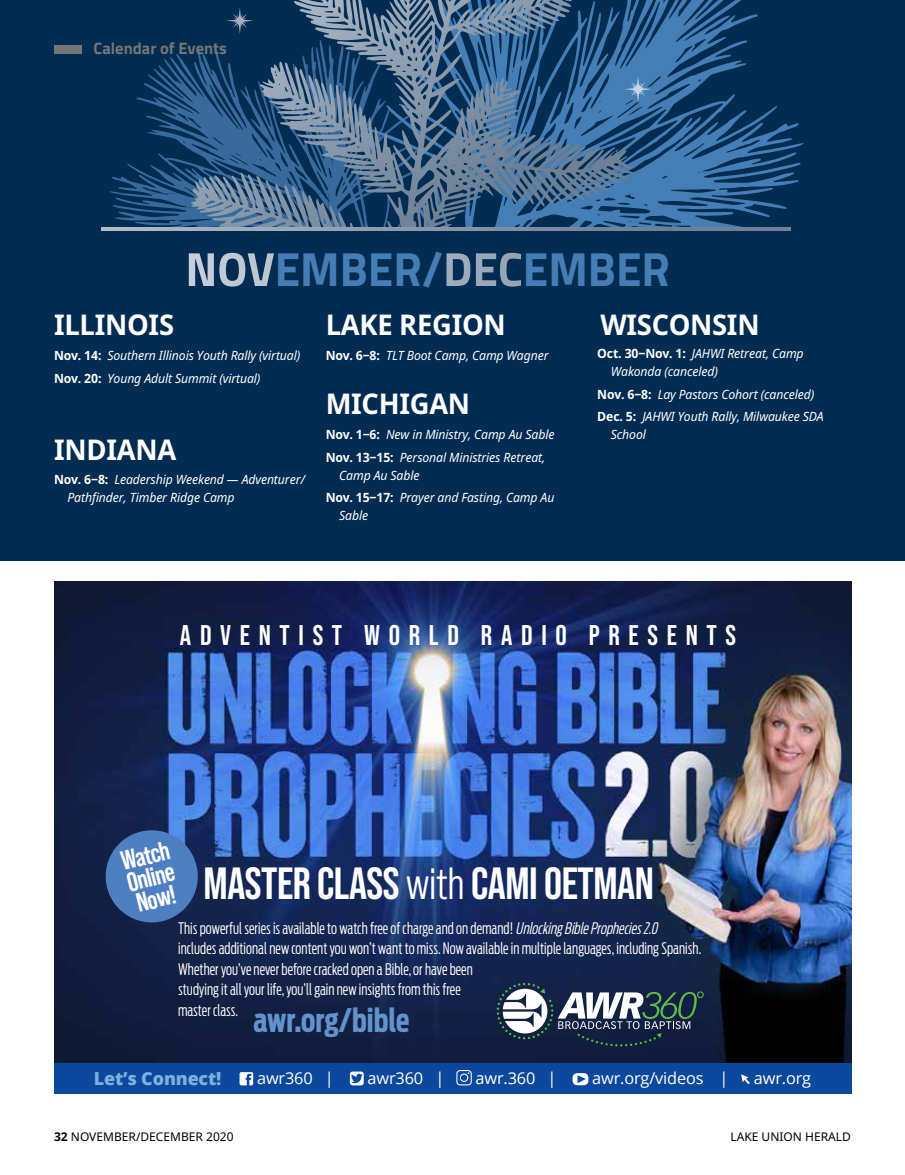
<style>
.page{position:relative;width:905px;height:1175px;background:#fff}
.page>*{position:absolute;margin:0;border:0;box-sizing:border-box;transform-origin:0 0}
.t1{font:700 48px "Titillium Web";color:#457eb4;scale:.96 1}
.t2{font:700 45px "Bebas Neue Pro";letter-spacing:-.01em;color:#fff}
.t3{font:700 32.25px "Antenna Extra Cond";letter-spacing:.005em;color:#6392cc}
.t4{font:700 28.5px "Noto Sans";letter-spacing:-.01em;color:#fff;scale:.96 1}
.t5{font:700 28.5px "Bebas Neue Pro";letter-spacing:.305em;color:#fff}
.t6{font:700 26.7px/22px "Bebas Neue Pro";color:#fff;text-align:justify}
.t7{font:800 18px "Open Sans";letter-spacing:-.01em;color:#7bb0df}
.t8{font:700 16.5px "Titillium Web";color:#737577}
.t9{font:16.35px "Open Sans";letter-spacing:-.01em;color:#fff}
.t10{font:300 15.75px/20.5px "Antenna Extra Cond";letter-spacing:.005em;color:#fff}
.t11{font:italic 12.75px/22.6px "Noto Sans";letter-spacing:-.01em;color:#fff;scale:.96 1}
.t12{font:12px "Noto Sans";color:#000}
.s1{color:#fff}
.s2{font-weight:700;font-style:normal}
.s3{font-family:"Bebas Neue Pro Middle";font-weight:400}
.s4{font-style:italic}
.s5{font-weight:700}
</style>
<div class="page">
<div style="left:0;top:0;width:904px;height:470px;background:#032c52"></div>
<svg style="left:294px;top:0;width:509px;height:229px"></svg>
<svg style="left:136px;top:40px;width:282px;height:121px"></svg>
<svg style="left:109px;top:161px;width:104px;height:67px"></svg>
<svg style="left:213px;top:109px;width:24px;height:119px;fill:#386b9c"></svg>
<svg style="left:237px;top:108px;width:306px;height:120px"></svg>
<svg style="left:408px;top:0;width:163px;height:28px"></svg>
<div style="left:0;top:229px;width:904px;height:331px;background:#032c52"></div>
<svg style="left:101px;top:228px;width:689px;height:3px"></svg>
<svg style="left:226px;top:8px;width:27px;height:26px"></svg>
<svg style="left:624px;top:76px;width:27px;height:27px"></svg>
<img style="left:54px;top:581px;width:797px;height:482px">
<div style="left:54px;top:1063px;width:797px;height:30px;background:#0c489b"></div>
<svg style="left:239px;top:1072px;width:14px;height:13px"></svg>
<svg style="left:350px;top:1071px;width:14px;height:14px"></svg>
<svg style="left:456px;top:1070px;width:15px;height:15px"></svg>
<svg style="left:572px;top:1073px;width:16px;height:12px"></svg>
<svg style="left:741px;top:1074px;width:9px;height:10px"></svg>
<svg style="left:101px;top:825px;width:101px;height:102px"></svg>
<svg style="left:497px;top:982px;width:206px;height:64px"></svg>
<div style="left:54px;top:45px;width:27px;height:9px;background:#737577"></div>
<p class="t8" style="left:93px;top:36px;width:135px">Calendar of Events</p>
<h1 class="t1" style="left:185px;top:232px;width:506px"><span class="s1">NOV</span>EMBER/<span class="s1">DEC</span>EMBER</h1>
<h3 class="t4" style="left:54px;top:305px;width:127px">ILLINOIS</h3>
<p class="t11" style="left:54px;top:344px;width:258px"><span class="s2">Nov. 14:</span> Southern Illinois Youth Rally (virtual)<br><span class="s2">Nov. 20:</span> Young Adult Summit (virtual)</p>
<h3 class="t4" style="left:54px;top:429px;width:129px">INDIANA</h3>
<p class="t11" style="left:68px;top:470px;width:249px;line-height:18px;text-indent:-14px"><span class="s2">Nov. 6‒8:</span> Leadership Weekend — Adventurer/<br>Pathfinder, Timber Ridge Camp</p>
<h3 class="t4" style="left:326px;top:305px;width:189px">LAKE REGION</h3>
<p class="t11" style="left:326px;top:344px;width:234px"><span class="s2">Nov. 6‒8:</span> TLT Boot Camp, Camp Wagner</p>
<h3 class="t4" style="left:326px;top:384px;width:152px">MICHIGAN</h3>
<p class="t11" style="left:326px;top:423px;width:240px"><span class="s2">Nov. 1‒6:</span> New in Ministry, Camp Au Sable<br><span class="s2">Nov. 13‒15:</span> Personal Ministries Retreat,</p>
<p class="t11" style="left:326px;top:463px;width:240px;text-indent:14px">Camp Au Sable<br><span class="s2">Nov. 15‒17:</span> Prayer and Fasting, Camp Au</p>
<p class="t11" style="left:339px;top:504px;width:32px">Sable</p>
<h3 class="t4" style="left:600px;top:305px;width:167px">WISCONSIN</h3>
<p class="t11" style="left:611px;top:344px;width:202px;line-height:18px;text-indent:-14px"><span class="s2">Oct. 30‒Nov. 1:</span> JAHWI Retreat, Camp<br>Wakonda (canceled)</p>
<p class="t11" style="left:597px;top:382px;width:237px"><span class="s2">Nov. 6‒8:</span> Lay Pastors Cohort (canceled)<br><span class="s2">Dec. 5:</span> JAHWI Youth Rally, Milwaukee SDA</p>
<p class="t11" style="left:611px;top:423px;width:38px">School</p>
<h3 class="t5" style="left:180px;top:618px;width:557px">ADVENTIST WORLD RADIO PRESENTS</h3>
<h3 class="t6" style="left:119px;top:850px;width:51px;rotate:-14deg">Watch Online Now!</h3>
<h2 class="t2" style="left:204px;top:857px;width:452px">MASTER CLASS <span class="s3">with</span> CAMI OETMAN</h2>
<p class="t10" style="left:178px;top:917px;width:524px">This powerful series is available to watch free of charge and on demand! <span class="s4">UnlockingBibleProphecies2.0 </span>includes additional new content you won’t want to miss. Now available in multiple languages, including Spanish.<br>Whether you’ve never before cracked open a Bible, or have been<br>studying it all your life, you’ll gain new insights from this free<br>master class.</p>
<h3 class="t3" style="left:253px;top:1000px;width:157px">awr.org/bible</h3>
<h3 class="t7" style="left:94px;top:1064px;width:129px">Let’s Connect!</h3>
<p class="t9" style="left:257px;top:1066px;width:78px">awr360 |</p>
<p class="t9" style="left:367px;top:1066px;width:78px">awr360 |</p>
<p class="t9" style="left:475px;top:1066px;width:82px">awr.360 |</p>
<p class="t9" style="left:592px;top:1066px;width:138px">awr.org/videos |</p>
<p class="t9" style="left:754px;top:1066px;width:59px">awr.org</p>
<p class="t12" style="left:54px;top:1128px;width:181px"><span class="s5">32</span> NOVEMBER/DECEMBER 2020</p>
<p class="t12" style="left:730px;top:1128px;width:122px">LAKE UNION HERALD</p>
</div>
